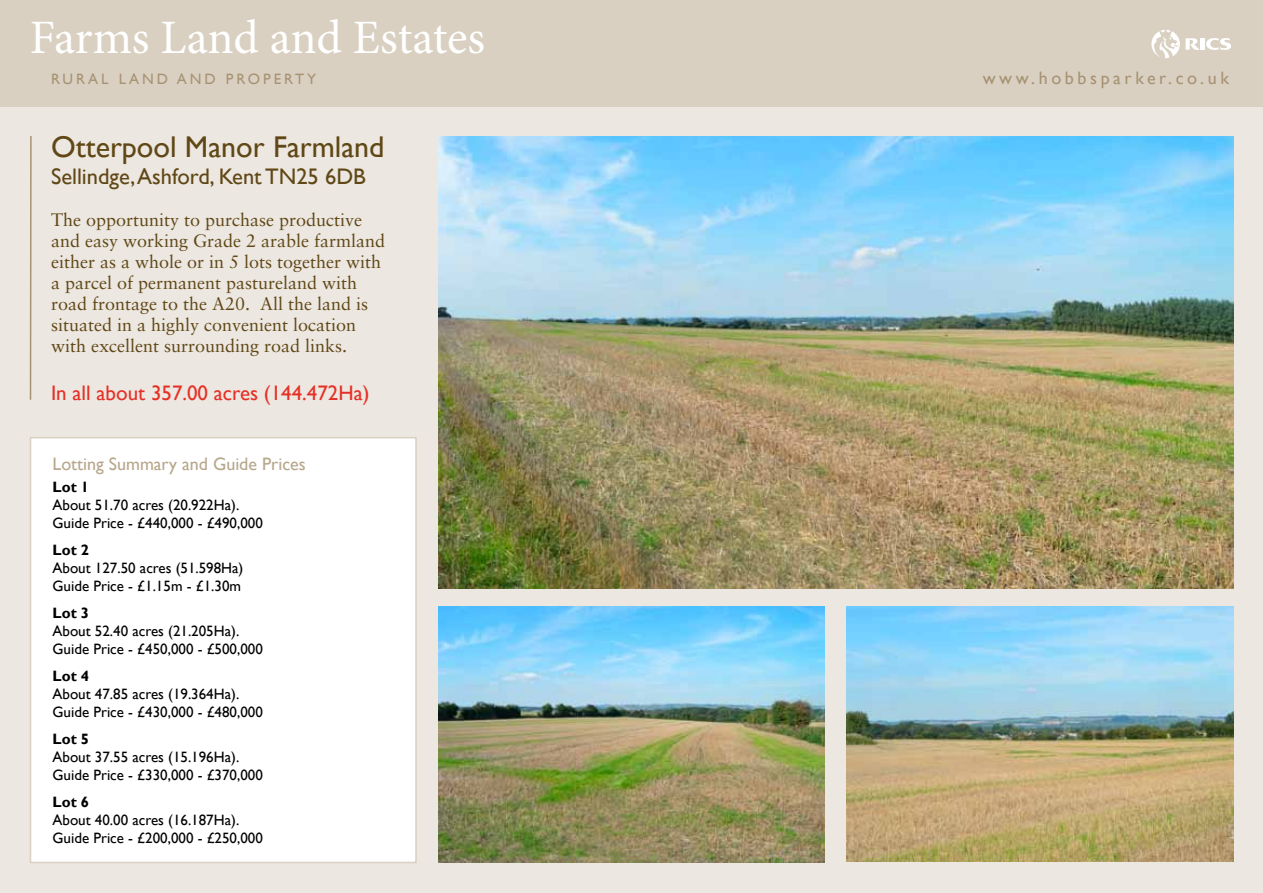
<style>
.page{position:relative;width:1263px;height:893px;background:#fff}
.page>*{position:absolute;margin:0;border:0;box-sizing:border-box;transform-origin:0 0}
.t1{font:48px "Minion Pro";letter-spacing:-.005em;color:#fff}
.t2{font:30px "Gill Sans";color:#604716}
.t3{font:22.5px "Gill Sans";color:#604716}
.t4{font:21px "Gill Sans";color:#e63027}
.t5{font:18px/21px "Sabon";color:#604716}
.t6{font:18px "Gill Sans";color:#b7a78c}
.t7{font:18px "Gill Sans";letter-spacing:.2em;color:#a79373}
.t8{font:15px/18px "Gill Sans";color:#000}
.t9{font:700 15px "Gill Sans";color:#000}
.t10{font:15px "Gill Sans";letter-spacing:.2em;color:#a79373}
</style>
<div class="page">
<div style="left:0;top:30px;width:1263px;height:863px;background:#ece7e0"></div>
<div style="left:0;top:0;width:1263px;height:106px;background:#d9d0c2"></div>
<svg style="left:1206px;top:38px;width:25px;height:12px"></svg>
<hr style="left:1201px;top:38px;width:4px;height:12px;background:#fff">
<svg style="left:1151px;top:30px;width:49px;height:28px"></svg>
<hr style="left:30px;top:136px;width:2px;height:264px;background:#a79373">
<img style="left:438px;top:136px;width:795px;height:452px">
<img style="left:438px;top:607px;width:387px;height:255px">
<img style="left:846px;top:607px;width:387px;height:254px">
<div style="left:31px;top:438px;width:385px;height:424px;background:#fff"></div>
<div style="left:30px;top:437px;width:387px;height:426px;border:2px solid #d9d0c2"></div>
<h1 class="t1" style="left:30px;top:6px;width:457px">Farms Land and Estates</h1>
<p class="t10" style="left:51px;top:70px;width:267px">rural land and pro perty</p>
<p class="t7" style="left:983px;top:67px;width:248px">www.hobbsparker.co.uk</p>
<h2 class="t2" style="left:51px;top:129px;width:335px">Otterpool Manor Farmland</h2>
<h3 class="t3" style="left:51px;top:163px;width:316px">Sellindge, Ashford, Kent TN25 6DB</h3>
<p class="t5" style="left:51px;top:209px;width:336px">The opportunity to purchase productive and easy working Grade 2 arable farmland either as a whole or in 5 lots together with a parcel of permanent pastureland with road frontage to the A20. All the land is situated in a highly convenient location with excellent surrounding road links.</p>
<h3 class="t4" style="left:51px;top:381px;width:320px">In all about 357.00 acres (144.472Ha)</h3>
<p class="t6" style="left:53px;top:453px;width:255px">Lotting Summary and Guide Prices</p>
<p class="t9" style="left:53px;top:478px;width:38px">Lot 1</p>
<p class="t8" style="left:53px;top:496px;width:212px">About 51.70 acres (20.922Ha).<br>Guide Price - £440,000 - £490,000</p>
<p class="t9" style="left:53px;top:541px;width:38px">Lot 2</p>
<p class="t8" style="left:53px;top:559px;width:192px">About 127.50 acres (51.598Ha)<br>Guide Price - £1.15m - £1.30m</p>
<p class="t9" style="left:53px;top:604px;width:38px">Lot 3</p>
<p class="t8" style="left:53px;top:622px;width:212px">About 52.40 acres (21.205Ha).<br>Guide Price - £450,000 - £500,000</p>
<p class="t9" style="left:53px;top:667px;width:38px">Lot 4</p>
<p class="t8" style="left:53px;top:685px;width:212px">About 47.85 acres (19.364Ha).<br>Guide Price - £430,000 - £480,000</p>
<p class="t9" style="left:53px;top:730px;width:38px">Lot 5</p>
<p class="t8" style="left:53px;top:748px;width:212px">About 37.55 acres (15.196Ha).<br>Guide Price - £330,000 - £370,000</p>
<p class="t9" style="left:53px;top:793px;width:38px">Lot 6</p>
<p class="t8" style="left:53px;top:811px;width:212px">About 40.00 acres (16.187Ha).<br>Guide Price - £200,000 - £250,000</p>
</div>
